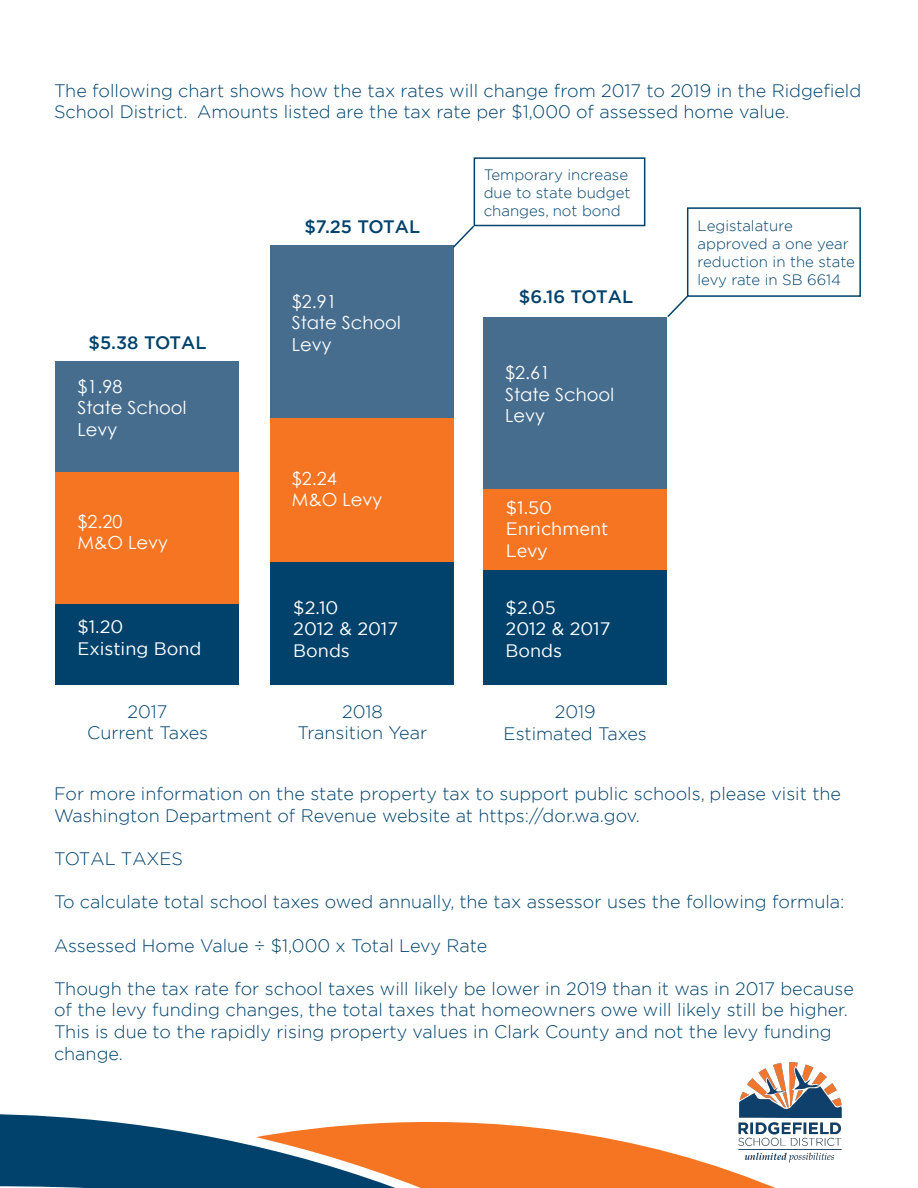
<style>
.page{position:relative;width:918px;height:1188px;background:#fff}
.page>*{position:absolute;margin:0;border:0;box-sizing:border-box;transform-origin:0 0}
.t1{font:300 18px/21.6px "Gotham";color:#00426b}
.t2{font:18px/21.6px "Century Gothic";color:#fff}
.t3{font:18px/21.6px "Gotham";color:#fff}
.t4{font:500 18px "Gotham";color:#00426b}
.t5{font:300 15px/18px "Gotham";color:#00426b}
</style>
<div class="page">
<svg style="left:558px;top:1062px;width:240px;height:126px"></svg>
<div style="left:55px;top:604px;width:184px;height:81px;background:#00426b"></div>
<div style="left:55px;top:471px;width:184px;height:133px;background:#f57523"></div>
<div style="left:56px;top:361px;width:183px;height:110px;background:#466d8e"></div>
<div style="left:270px;top:563px;width:184px;height:122px;background:#00426b"></div>
<div style="left:270px;top:418px;width:184px;height:144px;background:#f57523"></div>
<div style="left:270px;top:246px;width:184px;height:172px;background:#466d8e"></div>
<div style="left:484px;top:317px;width:183px;height:172px;background:#466d8e"></div>
<div style="left:484px;top:489px;width:183px;height:81px;background:#f57523"></div>
<div style="left:484px;top:571px;width:183px;height:114px;background:#00426b"></div>
<div style="left:474px;top:157px;width:171px;height:69px;border:2px solid #00426b"></div>
<svg style="left:451px;top:224px;width:25px;height:24px"></svg>
<img style="left:738px;top:1063px;width:104px;height:99px">
<svg style="left:0;top:1114px;width:558px;height:74px"></svg>
<div style="left:687px;top:207px;width:174px;height:90px;border:2px solid #00426b"></div>
<svg style="left:667px;top:294px;width:23px;height:23px"></svg>
<p class="t1" style="left:54px;top:79px;width:809px">The following chart shows how the tax rates will change from 2017 to 2019 in the Ridgefield<br>School District. Amounts listed are the tax rate per $1,000 of assessed home value.</p>
<p class="t4" style="left:89px;top:331px;width:120px">$5.38 TOTAL</p>
<p class="t2" style="left:77px;top:375px;width:46px">$1.98</p>
<p class="t2" style="left:77px;top:397px;width:110px">State School<br>Levy</p>
<p class="t2" style="left:77px;top:510px;width:46px">$2.20</p>
<p class="t2" style="left:77px;top:532px;width:92px">M&amp;O Levy</p>
<p class="t3" style="left:77px;top:616px;width:47px">$1.20</p>
<p class="t3" style="left:77px;top:637px;width:126px">Existing Bond</p>
<p class="t1" style="left:128px;top:700px;width:41px">2017</p>
<p class="t1" style="left:87px;top:722px;width:123px">Current Taxes</p>
<p class="t4" style="left:305px;top:215px;width:117px">$7.25 TOTAL</p>
<p class="t2" style="left:292px;top:290px;width:46px">$2.91</p>
<p class="t2" style="left:292px;top:312px;width:110px">State School<br>Levy</p>
<p class="t2" style="left:292px;top:467px;width:46px">$2.24</p>
<p class="t2" style="left:292px;top:489px;width:92px">M&amp;O Levy</p>
<p class="t3" style="left:293px;top:596px;width:47px">$2.10</p>
<p class="t3" style="left:293px;top:618px;width:106px">2012 &amp; 2017<br>Bonds</p>
<p class="t1" style="left:342px;top:700px;width:42px">2018</p>
<p class="t1" style="left:298px;top:722px;width:131px">Transition Year</p>
<p class="t5" style="left:484px;top:166px;width:146px">Temporary increase</p>
<p class="t5" style="left:484px;top:184px;width:148px">due to state budget</p>
<p class="t5" style="left:484px;top:202px;width:138px">changes, not bond</p>
<p class="t4" style="left:519px;top:285px;width:116px">$6.16 TOTAL</p>
<p class="t2" style="left:505px;top:362px;width:46px">$2.61</p>
<p class="t2" style="left:505px;top:383px;width:110px">State School<br>Levy</p>
<p class="t3" style="left:506px;top:496px;width:48px">$1.50</p>
<p class="t3" style="left:506px;top:518px;width:104px">Enrichment<br>Levy</p>
<p class="t3" style="left:506px;top:596px;width:52px">$2.05</p>
<p class="t3" style="left:506px;top:618px;width:106px">2012 &amp; 2017<br>Bonds</p>
<p class="t1" style="left:555px;top:700px;width:42px">2019</p>
<p class="t1" style="left:504px;top:722px;width:145px">Estimated Taxes</p>
<p class="t5" style="left:698px;top:216px;width:159px">Legistalature approved a one year reduction in the state levy rate in SB 6614</p>
<p class="t1" style="left:54px;top:783px;width:789px">For more information on the state property tax to support public schools, please visit the<br>Washington Department of Revenue website at https://dor.wa.gov.</p>
<p class="t1" style="left:54px;top:847px;width:131px">TOTAL TAXES</p>
<p class="t1" style="left:54px;top:891px;width:792px">To calculate total school taxes owed annually, the tax assessor uses the following formula:</p>
<p class="t1" style="left:54px;top:934px;width:435px">Assessed Home Value ÷ $1,000 x Total Levy Rate</p>
<p class="t1" style="left:54px;top:977px;width:801px">Though the tax rate for school taxes will likely be lower in 2019 than it was in 2017 because of the levy funding changes, the total taxes that homeowners owe will likely still be higher.<br>This is due to the rapidly rising property values in Clark County and not the levy funding change.</p>
</div>
